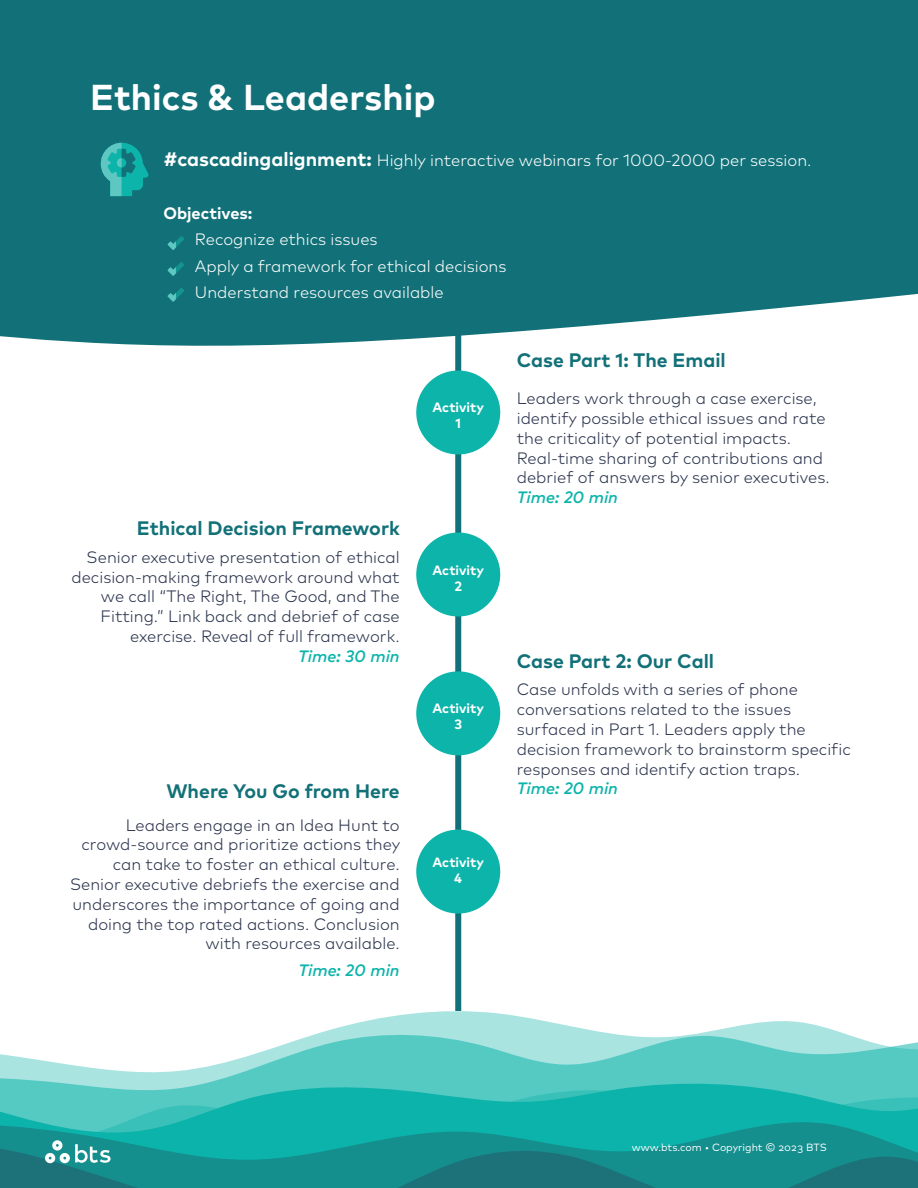
<style>
.page{position:relative;width:918px;height:1188px;background:#fff}
.page>*{position:absolute;margin:0;border:0;box-sizing:border-box;transform-origin:0 0}
.t1{font:700 36px "Mark OT";color:#fff}
.t2{font:700 19.5px "Mark OT";color:#127178}
.Bullets_1{font:300 16.5px/19.8px "Mark OT";color:#28324b}
.t3{font:300 16.5px "Mark OT";color:#fff}
.t4{font:700 16.5px "Mark OT";color:#fff}
.Bullets_1-2{font:italic 500 16.5px "Mark OT";color:#0db4aa}
.t5{font:700 13.5px/16.2px "Mark OT";color:#fff;text-align:center}
.t6{font:10.5px "Mark OT";color:#fff}
.s1{font-weight:700;font-size:19.5px}
.s2{font-weight:500;font-style:italic;color:#0db4aa}
</style>
<div class="page">
<svg style="left:326px;top:1011px;width:510px;height:20px"></svg>
<svg style="left:0;top:1031px;width:918px;height:49px"></svg>
<svg style="left:0;top:1080px;width:918px;height:7px;fill:#55cac3"></svg>
<svg style="left:0;top:1087px;width:918px;height:27px;fill:#0bb3aa"></svg>
<svg style="left:0;top:1114px;width:918px;height:74px;fill:#0bb3aa"></svg>
<svg style="left:345px;top:1148px;width:573px;height:40px"></svg>
<div style="left:455px;top:198px;width:6px;height:813px;background:#127178"></div>
<svg style="left:0;top:0;width:918px;height:398px;fill:#127178"></svg>
<div style="left:416px;top:370px;width:84px;height:84px;background:#0db4aa;border-radius:50%"></div>
<div style="left:416px;top:532px;width:84px;height:84px;background:#0db4aa;border-radius:50%"></div>
<div style="left:416px;top:671px;width:84px;height:84px;background:#0db4aa;border-radius:50%"></div>
<div style="left:416px;top:830px;width:84px;height:84px;background:#0db4aa;border-radius:50%"></div>
<svg style="left:101px;top:143px;width:48px;height:53px"></svg>
<svg style="left:168px;top:236px;width:16px;height:14px"></svg>
<svg style="left:168px;top:262px;width:16px;height:14px"></svg>
<svg style="left:168px;top:288px;width:16px;height:14px"></svg>
<svg style="left:0;top:1140px;width:214px;height:48px"></svg>
<h1 class="t1" style="left:90px;top:74px;width:347px">Ethics &amp; Leadership</h1>
<h3 class="t3" style="left:163px;top:150px;width:650px"><span class="s1">#cascadingalignment:</span> Highly interactive webinars for 1000-2000 per session.</h3>
<h3 class="t4" style="left:163px;top:202px;width:91px">Objectives:</h3>
<h3 class="t3" style="left:195px;top:229px;width:184px">Recognize ethics issues</h3>
<h3 class="t3" style="left:195px;top:256px;width:313px">Apply a framework for ethical decisions</h3>
<h3 class="t3" style="left:195px;top:283px;width:250px">Understand resources available</h3>
<h3 class="t5" style="left:433px;top:399px;width:53px">Activity<br>1</h3>
<h3 class="t2" style="left:137px;top:516px;width:265px">Ethical Decision Framework</h3>
<p class="Bullets_1" style="left:71px;top:547px;width:330px;text-align:right">Senior executive presentation of ethical decision-making framework around what we call “The Right, The Good, and The Fitting.” Link back and debrief of case exercise. Reveal of full framework.<br><span class="s2">Time: 30 min</span></p>
<h3 class="t2" style="left:166px;top:779px;width:235px">Where You Go from Here</h3>
<p class="Bullets_1" style="left:70px;top:815px;width:332px;text-align:right">Leaders engage in an Idea Hunt to crowd-source and prioritize actions they can take to foster an ethical culture.<br>Senior executive debriefs the exercise and underscores the importance of going and doing the top rated actions. Conclusion with resources available.</p>
<p class="Bullets_1-2" style="left:298px;top:960px;width:103px">Time: 20 min</p>
<h3 class="t5" style="left:433px;top:561px;width:53px">Activity<br>2</h3>
<h3 class="t5" style="left:433px;top:699px;width:53px">Activity<br>3</h3>
<h3 class="t5" style="left:433px;top:854px;width:53px">Activity<br>4</h3>
<h3 class="t2" style="left:517px;top:348px;width:211px">Case Part 1: The Email</h3>
<p class="Bullets_1" style="left:517px;top:388px;width:315px">Leaders work through a case exercise, identify possible ethical issues and rate the criticality of potential impacts.<br>Real-time sharing of contributions and debrief of answers by senior executives.<br><span class="s2">Time: 20 min</span></p>
<h3 class="t2" style="left:517px;top:648px;width:199px">Case Part 2: Our Call</h3>
<p class="Bullets_1" style="left:517px;top:680px;width:336px">Case unfolds with a series of phone conversations related to the issues surfaced in Part 1. Leaders apply the decision framework to brainstorm specific responses and identify action traps.<br><span class="s2">Time: 20 min</span></p>
<p class="t6" style="left:632px;top:1141px;width:196px">www.bts.com • Copyright © 2023 BTS</p>
</div>
